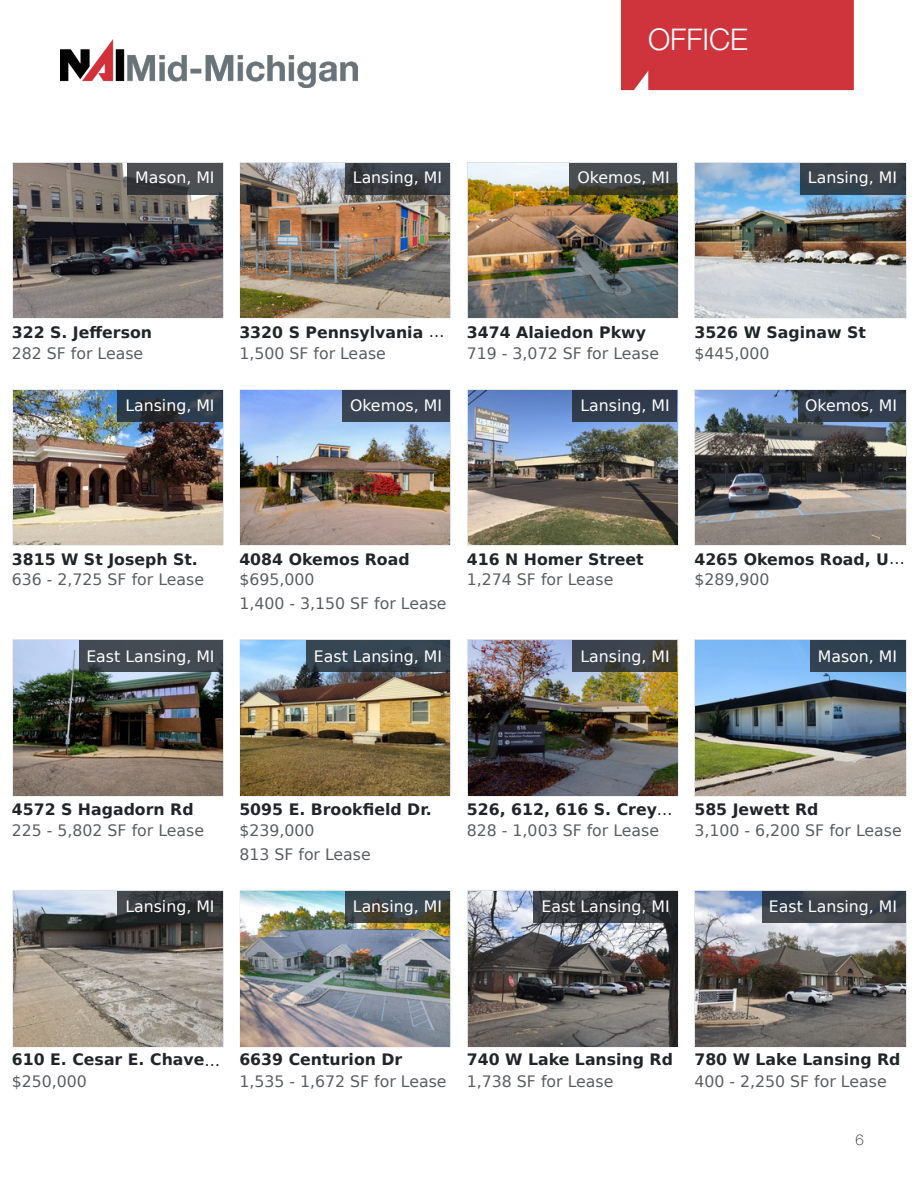
<style>
.page{position:relative;width:918px;height:1188px;background:#fff}
.page>*{position:absolute;margin:0;border:0;box-sizing:border-box;transform-origin:0 0}
.t1{font:300 30px "Helvetica Neue";color:#fff}
.t2{font:700 15.75px/21.3px "DejaVu Sans";color:#212529}
.t3{font:15.75px/23.7px "DejaVu Sans";color:rgb(33 37 41/.75)}
.t4{font:15.75px "DejaVu Sans";color:#fff}
.t5{font:100 15px "Helvetica Neue";color:#231f20}
.s1{font-weight:400}
.s2{font-weight:400;color:rgb(33 37 41/.75)}
.s3{font-weight:700;color:#212529}
.s4{color:#212529}
</style>
<div class="page">
<div style="left:621px;top:0;width:233px;height:90px;background:#cf333b"></div>
<img style="left:61px;top:39px;width:297px;height:48px">
<div style="left:12px;top:162px;width:212px;height:156px;border:1px solid #dee2e6"></div>
<div style="left:240px;top:162px;width:211px;height:156px;border:1px solid #dee2e6"></div>
<div style="left:467px;top:162px;width:211px;height:156px;border:1px solid #dee2e6"></div>
<div style="left:694px;top:162px;width:213px;height:156px;border:1px solid #dee2e6"></div>
<div style="left:12px;top:389px;width:212px;height:157px;border:1px solid #dee2e6"></div>
<div style="left:240px;top:389px;width:211px;height:157px;border:1px solid #dee2e6"></div>
<div style="left:467px;top:389px;width:211px;height:157px;border:1px solid #dee2e6"></div>
<div style="left:694px;top:389px;width:213px;height:157px;border:1px solid #dee2e6"></div>
<div style="left:12px;top:639px;width:212px;height:158px;border:1px solid #dee2e6"></div>
<div style="left:240px;top:639px;width:211px;height:158px;border:1px solid #dee2e6"></div>
<div style="left:467px;top:639px;width:211px;height:158px;border:1px solid #dee2e6"></div>
<div style="left:694px;top:639px;width:213px;height:158px;border:1px solid #dee2e6"></div>
<div style="left:12px;top:890px;width:212px;height:157px;border:1px solid #dee2e6"></div>
<div style="left:240px;top:890px;width:211px;height:157px;border:1px solid #dee2e6"></div>
<div style="left:467px;top:890px;width:211px;height:157px;border:1px solid #dee2e6"></div>
<div style="left:694px;top:890px;width:213px;height:157px;border:1px solid #dee2e6"></div>
<img style="left:14px;top:163px;width:209px;height:154px">
<div style="left:127px;top:163px;width:96px;height:32px;background:#212529;opacity:.8"></div>
<img style="left:241px;top:163px;width:209px;height:154px">
<div style="left:345px;top:163px;width:105px;height:32px;background:#212529;opacity:.8"></div>
<img style="left:468px;top:163px;width:209px;height:154px">
<div style="left:569px;top:163px;width:108px;height:32px;background:#212529;opacity:.8"></div>
<img style="left:695px;top:163px;width:211px;height:154px">
<div style="left:800px;top:163px;width:106px;height:32px;background:#212529;opacity:.8"></div>
<img style="left:14px;top:390px;width:209px;height:154px">
<div style="left:117px;top:390px;width:106px;height:32px;background:#212529;opacity:.8"></div>
<img style="left:241px;top:390px;width:209px;height:154px">
<div style="left:342px;top:390px;width:108px;height:32px;background:#3a4452"></div>
<img style="left:468px;top:390px;width:209px;height:154px">
<div style="left:573px;top:390px;width:104px;height:32px;background:#303b4c"></div>
<img style="left:695px;top:390px;width:211px;height:154px">
<div style="left:798px;top:390px;width:108px;height:32px;background:#212529;opacity:.8"></div>
<img style="left:14px;top:640px;width:209px;height:155px">
<div style="left:79px;top:640px;width:144px;height:32px;background:#444a53"></div>
<img style="left:241px;top:640px;width:209px;height:155px">
<div style="left:306px;top:640px;width:144px;height:32px;background:#212529;opacity:.8"></div>
<img style="left:468px;top:640px;width:209px;height:155px">
<div style="left:573px;top:640px;width:104px;height:32px;background:#212529;opacity:.8"></div>
<img style="left:695px;top:640px;width:211px;height:155px">
<div style="left:810px;top:640px;width:96px;height:32px;background:#304050"></div>
<img style="left:14px;top:891px;width:209px;height:155px">
<div style="left:117px;top:891px;width:106px;height:31px;background:#212529;opacity:.8"></div>
<img style="left:241px;top:891px;width:209px;height:155px">
<div style="left:345px;top:891px;width:105px;height:31px;background:#212529;opacity:.8"></div>
<img style="left:468px;top:891px;width:209px;height:155px">
<div style="left:533px;top:891px;width:144px;height:31px;background:#212529;opacity:.8"></div>
<img style="left:695px;top:891px;width:211px;height:155px">
<div style="left:762px;top:891px;width:144px;height:31px;background:#212529;opacity:.8"></div>
<p class="t1" style="left:648px;top:15px;width:102px">OFFICE</p>
<p class="t4" style="left:135px;top:164px;width:81px">Mason, MI</p>
<p class="t4" style="left:353px;top:164px;width:91px">Lansing, MI</p>
<p class="t4" style="left:578px;top:164px;width:94px">Okemos, MI</p>
<p class="t4" style="left:808px;top:164px;width:91px">Lansing, MI</p>
<p class="t2" style="left:12px;top:321px;width:142px">322 S. Jefferson</p>
<p class="t3" style="left:12px;top:341px;width:133px">282 SF for Lease</p>
<p class="t2" style="left:239px;top:321px;width:207px">3320 S Pennsylvania <span class="s1">…<br></span><span class="s2">1,500 SF for Lease</span></p>
<p class="t2" style="left:467px;top:321px;width:181px">3474 Alaiedon Pkwy</p>
<p class="t3" style="left:467px;top:341px;width:194px">719 - 3,072 SF for Lease</p>
<p class="t2" style="left:694px;top:321px;width:173px">3526 W Saginaw St</p>
<p class="t3" style="left:694px;top:341px;width:77px">$445,000</p>
<p class="t4" style="left:125px;top:391px;width:91px">Lansing, MI</p>
<p class="t4" style="left:350px;top:391px;width:94px">Okemos, MI</p>
<p class="t4" style="left:580px;top:391px;width:91px">Lansing, MI</p>
<p class="t4" style="left:805px;top:391px;width:94px">Okemos, MI</p>
<p class="t2" style="left:12px;top:548px;width:188px">3815 W St Joseph St.</p>
<p class="t3" style="left:12px;top:567px;width:194px">636 - 2,725 SF for Lease</p>
<p class="t2" style="left:239px;top:548px;width:172px">4084 Okemos Road</p>
<p class="t3" style="left:239px;top:567px;width:209px">$695,000<br>1,400 - 3,150 SF for Lease</p>
<p class="t2" style="left:467px;top:548px;width:178px">416 N Homer Street</p>
<p class="t3" style="left:467px;top:567px;width:148px">1,274 SF for Lease</p>
<p class="t2" style="left:694px;top:549px;width:212px;line-height:20.2px">4265 Okemos Road, U<span class="s1">… </span><span class="s2">$289,900</span></p>
<p class="t4" style="left:86px;top:642px;width:130px">East Lansing, MI</p>
<p class="t4" style="left:314px;top:642px;width:130px">East Lansing, MI</p>
<p class="t4" style="left:580px;top:642px;width:91px">Lansing, MI</p>
<p class="t4" style="left:818px;top:642px;width:81px">Mason, MI</p>
<p class="t2" style="left:12px;top:798px;width:183px">4572 S Hagadorn Rd</p>
<p class="t3" style="left:12px;top:818px;width:194px">225 - 5,802 SF for Lease</p>
<p class="t2" style="left:239px;top:798px;width:194px">5095 E. Brookfield Dr.</p>
<p class="t3" style="left:239px;top:818px;width:133px">$239,000<br>813 SF for Lease</p>
<p class="t3" style="left:467px;top:798px;width:207px;line-height:21.3px"><span class="s3">526, 612, 616 S. Crey</span><span class="s4">…<br></span>828 - 1,003 SF for Lease</p>
<p class="t2" style="left:694px;top:798px;width:126px">585 Jewett Rd</p>
<p class="t3" style="left:694px;top:818px;width:209px">3,100 - 6,200 SF for Lease</p>
<p class="t4" style="left:125px;top:893px;width:91px">Lansing, MI</p>
<p class="t4" style="left:353px;top:893px;width:91px">Lansing, MI</p>
<p class="t4" style="left:541px;top:893px;width:130px">East Lansing, MI</p>
<p class="t4" style="left:769px;top:893px;width:130px">East Lansing, MI</p>
<p class="t2" style="left:12px;top:1049px;width:210px">610 E. Cesar E. Chave<span class="s1">… </span><span class="s2">$250,000</span></p>
<p class="t2" style="left:239px;top:1049px;width:165px">6639 Centurion Dr</p>
<p class="t3" style="left:239px;top:1069px;width:209px">1,535 - 1,672 SF for Lease</p>
<p class="t2" style="left:467px;top:1049px;width:208px">740 W Lake Lansing Rd</p>
<p class="t3" style="left:467px;top:1069px;width:148px">1,738 SF for Lease</p>
<p class="t2" style="left:694px;top:1049px;width:208px">780 W Lake Lansing Rd</p>
<p class="t3" style="left:694px;top:1069px;width:194px">400 - 2,250 SF for Lease</p>
<p class="t5" style="left:856px;top:1128px;width:10px">6</p>
</div>
